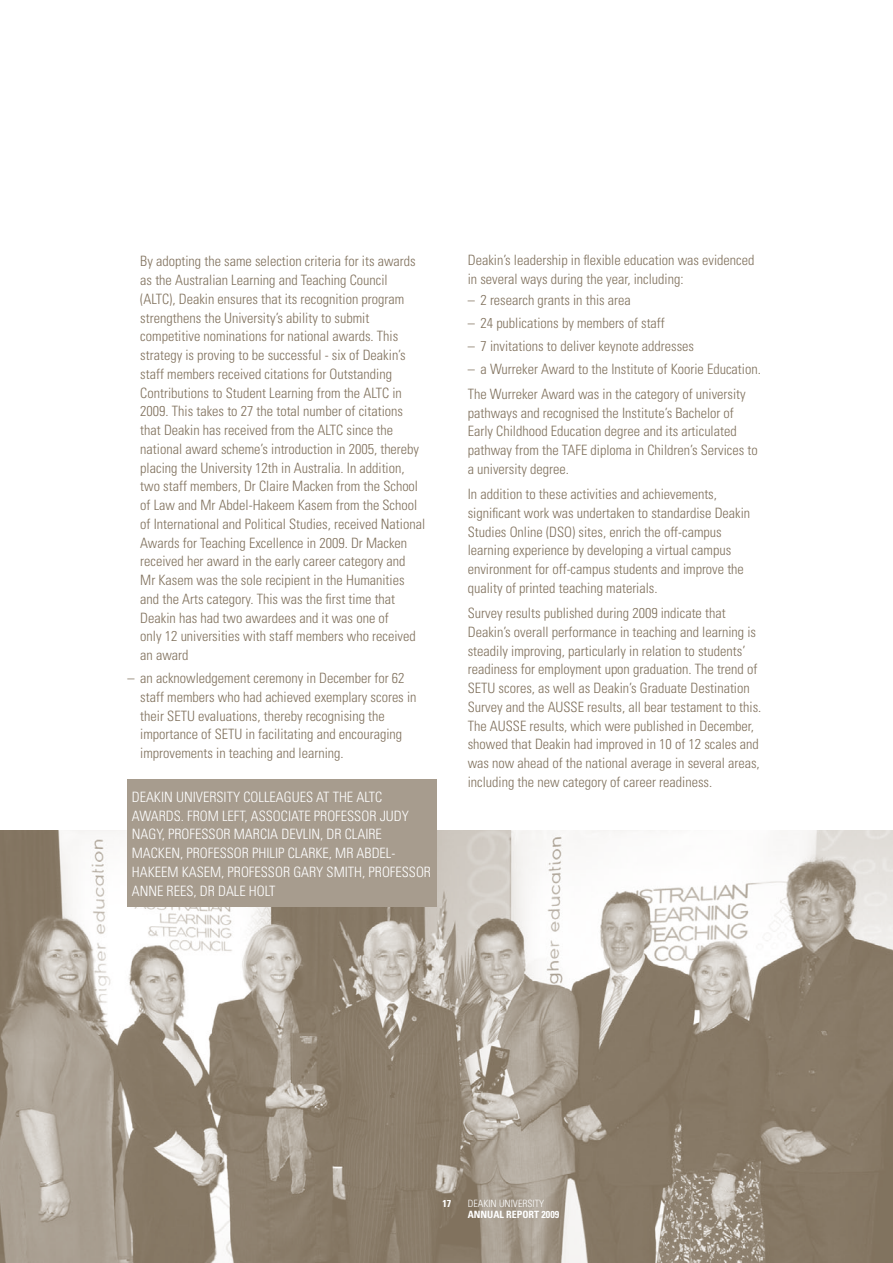
<style>
.page{position:relative;width:893px;height:1263px;background:#fff}
.page>*{position:absolute;margin:0;border:0;box-sizing:border-box;transform-origin:0 0}
.t1{font:300 condensed 14.25px/18.8px "Univers";color:#81725e}
.t2{font:300 condensed 14.25px/18.8px "Univers";color:#fff}
.t3{font:700 condensed 10.05px "Univers";color:#fff}
.t4{font:300 condensed 10.05px "Univers";color:#fff}
</style>
<div class="page">
<img style="left:0;top:831px;width:893px;height:432px">
<div style="left:128px;top:780px;width:309px;height:127px;background:#a79c8e"></div>
<p class="t1" style="left:140px;top:252px;width:286px">By adopting the same selection criteria for its awards as the Australian Learning and Teaching Council (ALTC), Deakin ensures that its recognition program strengthens the University’s ability to submit competitive nominations for national awards. This strategy is proving to be successful - six of Deakin’s staff members received citations for Outstanding Contributions to Student Learning from the ALTC in 2009. This takes to 27 the total number of citations that Deakin has received from the ALTC since the national award scheme’s introduction in 2005, thereby placing the University 12th in Australia. In addition, two staff members, Dr Claire Macken from the School of Law and Mr Abdel-Hakeem Kasem from the School of International and Political Studies, received National Awards for Teaching Excellence in 2009. Dr Macken received her award in the early career category and<br>Mr Kasem was the sole recipient in the Humanities and the Arts category. This was the first time that Deakin has had two awardees and it was one of<br>only 12 universities with staff members who received an award</p>
<p class="t1" style="left:140px;top:668px;width:278px;text-indent:-13px">– an acknowledgement ceremony in December for 62 staff members who had achieved exemplary scores in their SETU evaluations, thereby recognising the importance of SETU in facilitating and encouraging improvements in teaching and learning.</p>
<p class="t2" style="left:132px;top:787px;width:301px">DEAKIN UNIVERSITY COLLEAGUES AT THE ALTC AWARDS. FROM LEFT, ASSOCIATE PROFESSOR JUDY NAGY, PROFESSOR MARCIA DEVLIN, DR CLAIRE MACKEN, PROFESSOR PHILIP CLARKE, MR ABDEL-HAKEEM KASEM, PROFESSOR GARY SMITH, PROFESSOR ANNE REES, DR DALE HOLT</p>
<p class="t1" style="left:468px;top:251px;width:288px">Deakin’s leadership in flexible education was evidenced in several ways during the year, including:</p>
<p class="t1" style="left:468px;top:290px;width:165px">– 2 research grants in this area</p>
<p class="t1" style="left:468px;top:313px;width:199px">– 24 publications by members of staff</p>
<p class="t1" style="left:468px;top:336px;width:228px">– 7 invitations to deliver keynote addresses</p>
<p class="t1" style="left:468px;top:356px;width:295px;line-height:25px">– a Wurreker Award to the Institute of Koorie Education.<br>The Wurreker Award was in the category of university</p>
<p class="t1" style="left:468px;top:403px;width:292px">pathways and recognised the Institute’s Bachelor of Early Childhood Education degree and its articulated pathway from the TAFE diploma in Children’s Services to a university degree.</p>
<p class="t1" style="left:468px;top:484px;width:284px">In addition to these activities and achievements, significant work was undertaken to standardise Deakin Studies Online (DSO) sites, enrich the off-campus learning experience by developing a virtual campus environment for off-campus students and improve the quality of printed teaching materials.</p>
<p class="t1" style="left:468px;top:603px;width:295px">Survey results published during 2009 indicate that Deakin’s overall performance in teaching and learning is steadily improving, particularly in relation to students’ readiness for employment upon graduation. The trend of SETU scores, as well as Deakin’s Graduate Destination Survey and the AUSSE results, all bear testament to this.<br>The AUSSE results, which were published in December, showed that Deakin had improved in 10 of 12 scales and was now ahead of the national average in several areas, including the new category of career readiness.</p>
<p class="t3" style="left:442px;top:1197px;width:10px">17</p>
<p class="t4" style="left:468px;top:1198px;width:78px">DEAKIN UNIVERSITY</p>
<p class="t3" style="left:468px;top:1208px;width:93px">ANNUAL REPORT 2009</p>
</div>
